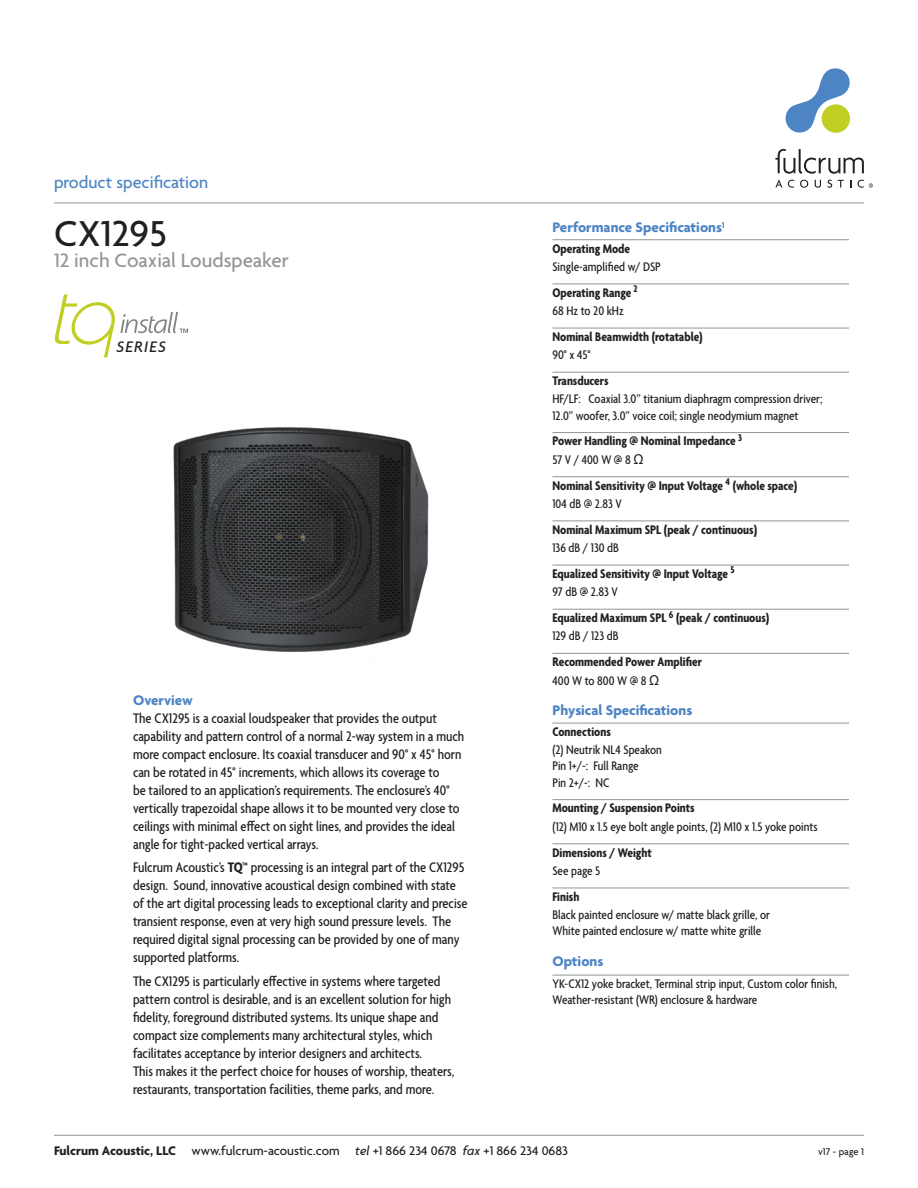
<style>
.page{position:relative;width:918px;height:1188px;background:#fff}
.page>*{position:absolute;margin:0;border:0;box-sizing:border-box;transform-origin:0 0}
.t1{font:500 39px "Agenda";color:#231f20}
.t2{font:500 21px "Agenda";color:#939598}
.t3{font:500 18px "Agenda";color:#4d84c4}
.t4{font:italic 500 16.5px "Agenda";letter-spacing:.08em;color:#231f20}
.body{font:500 condensed 15px/18px "Agenda";color:#231f20}
.blue_head{font:700 15px "Agenda";color:#4d84c4}
.data{font:500 condensed 13.5px/16.2px "Agenda";color:#231f20}
.data_head{font:700 condensed 13.5px "Agenda";color:#231f20}
.options_head{font:500 condensed 13.5px/16.2px "Agenda";color:#231f20}
.t5{font:500 13.5px "Agenda";color:#231f20}
.t6{font:500 10.5px "Agenda";color:#231f20}
.s1{font-weight:700}
.s2{font-family:"Arial";font-weight:400;font-stretch:normal}
.s3{font-style:italic}
</style>
<div class="page">
<hr style="left:54px;top:1135px;width:810px;height:1px;background:#939598">
<hr style="left:54px;top:202px;width:810px;height:1px;background:#939598">
<img style="left:173px;top:416px;width:256px;height:247px">
<hr style="left:552px;top:239px;width:297px;height:1px;background:#939598">
<hr style="left:552px;top:284px;width:297px;height:1px;background:#939598">
<hr style="left:552px;top:328px;width:297px;height:1px;background:#939598">
<hr style="left:552px;top:372px;width:297px;height:1px;background:#939598">
<hr style="left:552px;top:432px;width:297px;height:1px;background:#939598">
<hr style="left:552px;top:476px;width:297px;height:1px;background:#939598">
<hr style="left:552px;top:521px;width:297px;height:1px;background:#939598">
<hr style="left:552px;top:565px;width:297px;height:1px;background:#939598">
<hr style="left:552px;top:609px;width:297px;height:1px;background:#939598">
<hr style="left:552px;top:653px;width:297px;height:1px;background:#939598">
<hr style="left:552px;top:723px;width:297px;height:1px;background:#939598">
<hr style="left:552px;top:799px;width:297px;height:1px;background:#939598">
<hr style="left:552px;top:843px;width:297px;height:1px;background:#939598">
<hr style="left:552px;top:888px;width:297px;height:1px;background:#939598">
<hr style="left:552px;top:975px;width:297px;height:1px;background:#939598">
<svg style="left:55px;top:295px;width:133px;height:62px"></svg>
<svg style="left:785px;top:68px;width:65px;height:65px"></svg>
<svg style="left:775px;top:149px;width:89px;height:25px"></svg>
<svg style="left:775px;top:180px;width:7px;height:8px"></svg>
<svg style="left:788px;top:180px;width:6px;height:8px"></svg>
<svg style="left:800px;top:180px;width:8px;height:8px"></svg>
<svg style="left:815px;top:180px;width:6px;height:8px"></svg>
<svg style="left:827px;top:180px;width:5px;height:8px"></svg>
<svg style="left:838px;top:180px;width:6px;height:8px"></svg>
<svg style="left:858px;top:180px;width:15px;height:8px"></svg>
<p class="t3" style="left:54px;top:172px;width:156px">product specification</p>
<p class="t1" style="left:54px;top:212px;width:115px">CX1295</p>
<p class="t2" style="left:54px;top:249px;width:236px">12 inch Coaxial Loudspeaker</p>
<p class="t4" style="left:116px;top:337px;width:51px">SERIES</p>
<p class="blue_head" style="left:133px;top:692px;width:61px">Overview</p>
<p class="body" style="left:133px;top:710px;width:333px">The CX1295 is a coaxial loudspeaker that provides the output capability and pattern control of a normal 2-way system in a much more compact enclosure. Its coaxial transducer and 90° x 45° horn can be rotated in 45° increments, which allows its coverage to<br>be tailored to an application’s requirements. The enclosure’s 40° vertically trapezoidal shape allows it to be mounted very close to ceilings with minimal effect on sight lines, and provides the ideal angle for tight-packed vertical arrays.</p>
<p class="body" style="left:133px;top:859px;width:336px">Fulcrum Acoustic’s <span class="s1">TQ™</span> processing is an integral part of the CX1295 design. Sound, innovative acoustical design combined with state of the art digital processing leads to exceptional clarity and precise transient response, even at very high sound pressure levels. The required digital signal processing can be provided by one of many supported platforms.</p>
<p class="body" style="left:133px;top:973px;width:323px">The CX1295 is particularly effective in systems where targeted pattern control is desirable, and is an excellent solution for high fidelity, foreground distributed systems. Its unique shape and compact size complements many architectural styles, which facilitates acceptance by interior designers and architects.<br>This makes it the perfect choice for houses of worship, theaters, restaurants, transportation facilities, theme parks, and more.</p>
<p class="blue_head" style="left:552px;top:219px;width:174px">Performance Specifications<sup>1</sup></p>
<p class="data_head" style="left:552px;top:241px;width:79px">Operating Mode</p>
<p class="data" style="left:552px;top:259px;width:110px">Single-amplified w/ DSP</p>
<p class="data_head" style="left:552px;top:285px;width:87px">Operating Range <sup>2</sup></p>
<p class="data" style="left:552px;top:303px;width:73px">68 Hz to 20 kHz</p>
<p class="data_head" style="left:552px;top:329px;width:152px">Nominal Beamwidth (rotatable)</p>
<p class="data" style="left:552px;top:348px;width:40px">90° x 45°</p>
<p class="data_head" style="left:552px;top:373px;width:58px">Transducers</p>
<p class="data" style="left:552px;top:392px;width:271px">HF/LF: Coaxial 3.0” titanium diaphragm compression driver;<br>12.0” woofer, 3.0” voice coil; single neodymium magnet</p>
<p class="data_head" style="left:552px;top:434px;width:191px">Power Handling @ Nominal Impedance <sup>3</sup></p>
<p class="data" style="left:552px;top:452px;width:93px">57 V / 400 W @ 8 <span class="s2">Ω</span></p>
<p class="data_head" style="left:552px;top:478px;width:246px">Nominal Sensitivity @ Input Voltage <sup>4</sup> (whole space)</p>
<p class="data" style="left:552px;top:496px;width:71px">104 dB @ 2.83 V</p>
<p class="data_head" style="left:552px;top:522px;width:206px">Nominal Maximum SPL (peak / continuous)</p>
<p class="data" style="left:552px;top:540px;width:68px">136 dB / 130 dB</p>
<p class="data_head" style="left:552px;top:566px;width:184px">Equalized Sensitivity @ Input Voltage <sup>5</sup></p>
<p class="data" style="left:552px;top:585px;width:67px">97 dB @ 2.83 V</p>
<p class="data_head" style="left:552px;top:610px;width:218px">Equalized Maximum SPL <sup>6</sup> (peak / continuous)</p>
<p class="data" style="left:552px;top:629px;width:68px">129 dB / 123 dB</p>
<p class="data_head" style="left:552px;top:655px;width:151px">Recommended Power Amplifier</p>
<p class="data" style="left:552px;top:673px;width:108px">400 W to 800 W @ 8 <span class="s2">Ω</span></p>
<p class="blue_head" style="left:552px;top:703px;width:141px">Physical Specifications</p>
<p class="data_head" style="left:552px;top:724px;width:60px">Connections</p>
<p class="data" style="left:552px;top:743px;width:111px">(2) Neutrik NL4 Speakon<br>Pin 1+/-: Full Range<br>Pin 2+/-: NC</p>
<p class="data_head" style="left:552px;top:801px;width:144px">Mounting / Suspension Points</p>
<p class="data" style="left:552px;top:819px;width:267px">(12) M10 x 1.5 eye bolt angle points, (2) M10 x 1.5 yoke points</p>
<p class="data_head" style="left:552px;top:845px;width:101px">Dimensions / Weight</p>
<p class="data" style="left:552px;top:863px;width:49px">See page 5</p>
<p class="data_head" style="left:552px;top:889px;width:28px">Finish</p>
<p class="data" style="left:552px;top:908px;width:219px">Black painted enclosure w/ matte black grille, or<br>White painted enclosure w/ matte white grille</p>
<p class="blue_head" style="left:552px;top:953px;width:52px">Options</p>
<p class="options_head" style="left:552px;top:976px;width:286px">YK-CX12 yoke bracket, Terminal strip input, Custom color finish,<br>Weather-resistant (WR) enclosure &amp; hardware</p>
<p class="t5" style="left:54px;top:1143px;width:515px"><span class="s1">Fulcrum Acoustic, LLC</span> www.fulcrum-acoustic.com <span class="s3">tel</span> +1 866 234 0678 <span class="s3">fax</span> +1 866 234 0683</p>
<p class="t6" style="left:818px;top:1146px;width:47px">v17 - page 1</p>
</div>
